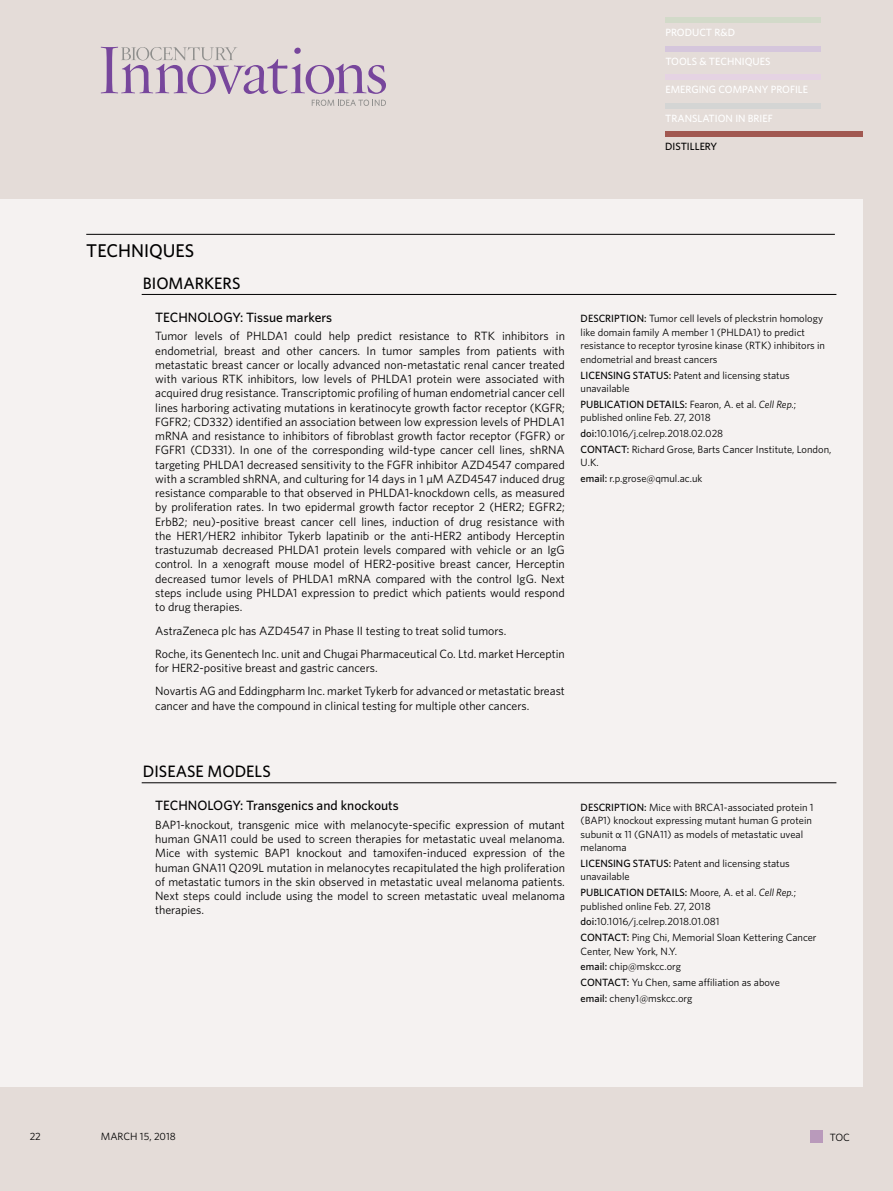
<style>
.page{position:relative;width:893px;height:1191px;background:#e4dcd8}
.page>*{position:absolute;margin:0;border:0;box-sizing:border-box;transform-origin:0 0}
.t1{font:500 18.45px "Whitney";color:#000}
.distillery_section{font:500 16.5px "Whitney";color:#000}
.indications{font:500 13.5px "Whitney";color:#000}
.body_text{font:12px/14.2px "Whitney";color:#000;text-align:justify}
.side_text{font:10.5px/13.5px "Whitney";color:#000}
.side_text_target{font:10.5px/13.5px "Whitney";color:#000}
.t2{font:500 10.5px "Whitney";color:#fff}
.t3{font:500 10.5px "Whitney";color:#000}
.s1{font-weight:500}
.s2{font-style:italic}
</style>
<div class="page">
<svg style="left:101px;top:47px;width:285px;height:47px"></svg>
<svg style="left:312px;top:100px;width:74px;height:6px"></svg>
<div style="left:0;top:199px;width:863px;height:887px;background:#f5f2f1"></div>
<div style="left:665px;top:75px;width:156px;height:5px;background:#e5d3e3"></div>
<div style="left:665px;top:103px;width:156px;height:5px;background:#d4d5d4"></div>
<div style="left:665px;top:18px;width:156px;height:5px;background:#d2dac9"></div>
<div style="left:665px;top:46px;width:156px;height:5px;background:#d5c6dc"></div>
<div style="left:811px;top:1130px;width:12px;height:13px;background:#b99abb"></div>
<div style="left:665px;top:132px;width:198px;height:5px;background:#a15851"></div>
<hr style="left:86px;top:234px;width:749px;height:1px;background:#000">
<hr style="left:142px;top:782px;width:694px;height:1px;background:#000">
<hr style="left:142px;top:294px;width:694px;height:1px;background:#000">
<p class="t2" style="left:665px;top:26px;width:71px">PRODUCT R&amp;D</p>
<p class="t2" style="left:665px;top:54px;width:107px">TOOLS &amp; TECHNIQUES</p>
<p class="t2" style="left:665px;top:83px;width:144px">EMERGING COMPANY PROFILE</p>
<p class="t2" style="left:665px;top:111px;width:109px">TRANSLATION IN BRIEF</p>
<p class="t3" style="left:665px;top:140px;width:54px">DISTILLERY</p>
<h1 class="t1" style="left:86px;top:239px;width:110px">TECHNIQUES</h1>
<p class="distillery_section" style="left:143px;top:272px;width:99px">BIOMARKERS</p>
<p class="indications" style="left:155px;top:308px;width:179px">TECHNOLOGY: Tissue markers</p>
<p class="body_text" style="left:155px;top:329px;width:411px">Tumor levels of PHLDA1 could help predict resistance to RTK inhibitors in endometrial, breast and other cancers. In tumor samples from patients with metastatic breast cancer or locally advanced non-metastatic renal cancer treated with various RTK inhibitors, low levels of PHLDA1 protein were associated with acquired drug resistance. Transcriptomic profiling of human endometrial cancer cell lines harboring activating mutations in keratinocyte growth factor receptor (KGFR; FGFR2; CD332) identified an association between low expression levels of PHDLA1 mRNA and resistance to inhibitors of fibroblast growth factor receptor (FGFR) or FGFR1 (CD331). In one of the corresponding wild-type cancer cell lines, shRNA targeting PHLDA1 decreased sensitivity to the FGFR inhibitor AZD4547 compared with a scrambled shRNA, and culturing for 14 days in 1 μM AZD4547 induced drug resistance comparable to that observed in PHLDA1-knockdown cells, as measured by proliferation rates. In two epidermal growth factor receptor 2 (HER2; EGFR2; ErbB2; neu)-positive breast cancer cell lines, induction of drug resistance with the HER1/HER2 inhibitor Tykerb lapatinib or the anti-HER2 antibody Herceptin trastuzumab decreased PHLDA1 protein levels compared with vehicle or an IgG control. In a xenograft mouse model of HER2-positive breast cancer, Herceptin decreased tumor levels of PHLDA1 mRNA compared with the control IgG. Next steps include using PHLDA1 expression to predict which patients would respond to drug therapies.</p>
<p class="body_text" style="left:155px;top:623px;width:353px">AstraZeneca plc has AZD4547 in Phase II testing to treat solid tumors.</p>
<p class="body_text" style="left:155px;top:646px;width:411px">Roche, its Genentech Inc. unit and Chugai Pharmaceutical Co. Ltd. market Herceptin for HER2-positive breast and gastric cancers.</p>
<p class="body_text" style="left:155px;top:683px;width:411px">Novartis AG and Eddingpharm Inc. market Tykerb for advanced or metastatic breast cancer and have the compound in clinical testing for multiple other cancers.</p>
<p class="side_text_target" style="left:581px;top:311px;width:246px"><span class="s1">DESCRIPTION:</span> Tumor cell levels of pleckstrin homology like domain family A member 1 (PHLDA1) to predict resistance to receptor tyrosine kinase (RTK) inhibitors in endometrial and breast cancers</p>
<p class="side_text" style="left:581px;top:368px;width:211px"><span class="s1">LICENSING STATUS:</span> Patent and licensing status unavailable</p>
<p class="side_text" style="left:581px;top:397px;width:217px"><span class="s1">PUBLICATION DETAILS:</span> Fearon, A. et al. <span class="s2">Cell Rep.</span>; published online Feb. 27, 2018</p>
<p class="side_text" style="left:581px;top:426px;width:144px"><span class="s1">doi:</span>10.1016/j.celrep.2018.02.028</p>
<p class="side_text" style="left:581px;top:442px;width:252px"><span class="s1">CONTACT:</span> Richard Grose, Barts Cancer Institute, London,<br>U.K.</p>
<p class="side_text" style="left:581px;top:471px;width:123px"><span class="s1">email:</span> r.p.grose@qmul.ac.uk</p>
<p class="distillery_section" style="left:143px;top:760px;width:129px">DISEASE MODELS</p>
<p class="indications" style="left:155px;top:796px;width:245px">TECHNOLOGY: Transgenics and knockouts</p>
<p class="body_text" style="left:155px;top:817px;width:411px">BAP1-knockout, transgenic mice with melanocyte-specific expression of mutant human GNA11 could be used to screen therapies for metastatic uveal melanoma.<br>Mice with systemic BAP1 knockout and tamoxifen-induced expression of the human GNA11 Q209L mutation in melanocytes recapitulated the high proliferation of metastatic tumors in the skin observed in metastatic uveal melanoma patients.<br>Next steps could include using the model to screen metastatic uveal melanoma therapies.</p>
<p class="side_text_target" style="left:581px;top:800px;width:235px"><span class="s1">DESCRIPTION:</span> Mice with BRCA1-associated protein 1 (BAP1) knockout expressing mutant human G protein subunit α 11 (GNA11) as models of metastatic uveal melanoma</p>
<p class="side_text" style="left:581px;top:856px;width:211px"><span class="s1">LICENSING STATUS:</span> Patent and licensing status unavailable</p>
<p class="side_text" style="left:581px;top:885px;width:217px"><span class="s1">PUBLICATION DETAILS:</span> Moore, A. et al. <span class="s2">Cell Rep.</span>; published online Feb. 27, 2018</p>
<p class="side_text" style="left:581px;top:914px;width:141px"><span class="s1">doi:</span>10.1016/j.celrep.2018.01.081</p>
<p class="side_text" style="left:581px;top:930px;width:237px"><span class="s1">CONTACT:</span> Ping Chi, Memorial Sloan Kettering Cancer<br>Center, New York, N.Y.</p>
<p class="side_text" style="left:581px;top:959px;width:102px"><span class="s1">email:</span> chip@mskcc.org</p>
<p class="side_text" style="left:581px;top:975px;width:201px"><span class="s1">CONTACT:</span> Yu Chen, same affiliation as above</p>
<p class="side_text" style="left:581px;top:991px;width:113px"><span class="s1">email:</span> cheny1@mskcc.org</p>
<p class="side_text_target" style="left:30px;top:1129px;width:13px">22</p>
<p class="side_text_target" style="left:101px;top:1129px;width:17px">March</p>
<p class="side_text_target" style="left:140px;top:1129px;width:37px">15, 2018</p>
<p class="side_text_target" style="left:830px;top:1130px;width:22px">TOC</p>
</div>
